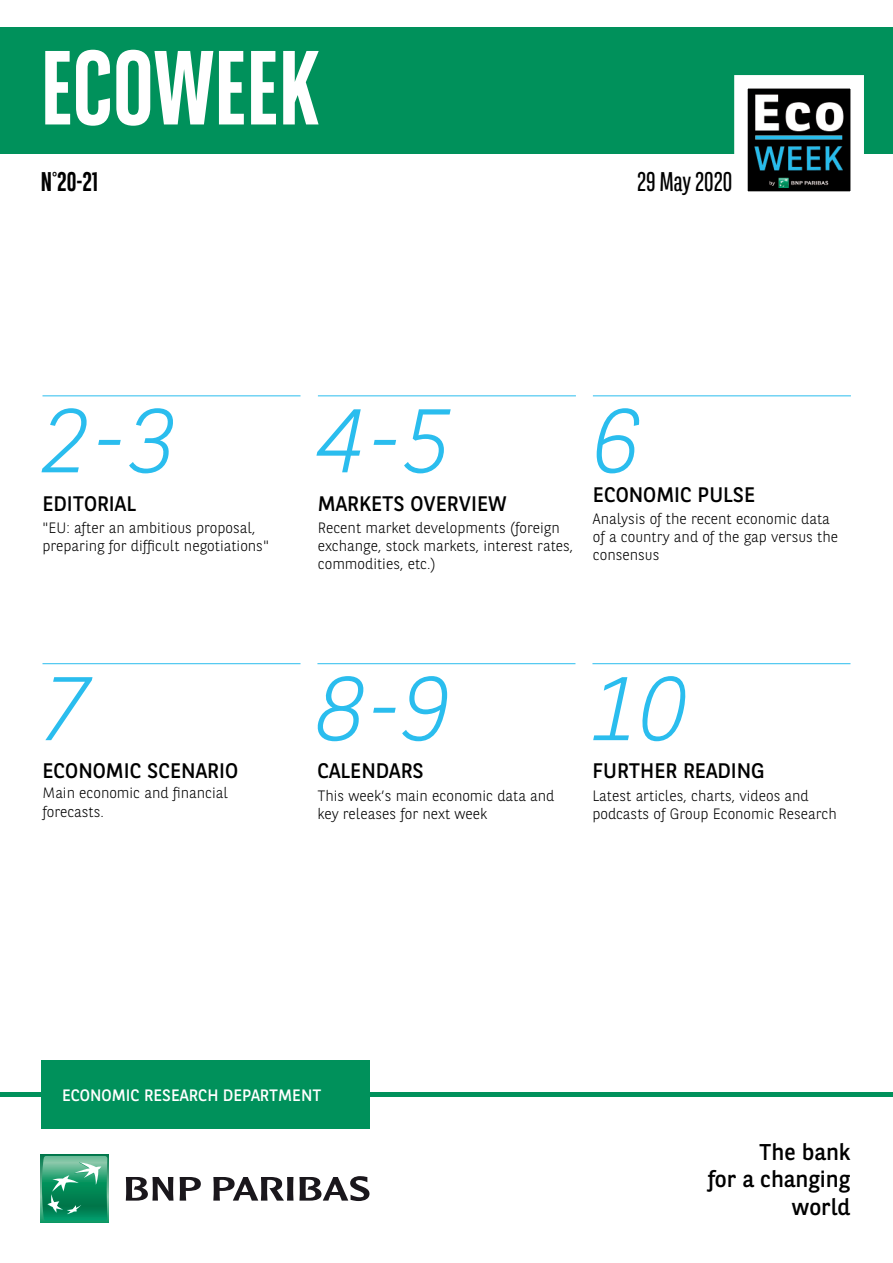
<style>
.page{position:relative;width:893px;height:1263px;background:#fff}
.page>*{position:absolute;margin:0;border:0;box-sizing:border-box;transform-origin:0 0}
.t1{font:700 105px "BNPP Sans Condensed";color:#fff}
.t2{font:italic 300 90px "BNPP Sans";color:#2abdee}
.t3{font:27px "BNPP Sans Condensed";color:#000}
.t4{font:700 27px "BNPP Sans Condensed";color:#000}
.t5{font:22.8px/27.3px "BNPP Sans";color:#000;text-align:right}
.t6{font:21px "BNPP Sans";color:#000}
.t7{font:16.5px "BNPP Sans";color:#fff}
.t8{font:300 15px/18px "BNPP Sans";color:#000}
</style>
<div class="page">
<div style="left:1px;top:27px;width:892px;height:127px;background:#00915b"></div>
<hr style="left:0;top:1093px;width:893px;height:4px;background:#00915b">
<svg style="left:41px;top:1155px;width:68px;height:68px"></svg>
<svg style="left:42px;top:1156px;width:65px;height:64px;background:#35a178"></svg>
<svg style="left:126px;top:1177px;width:47px;height:23px"></svg>
<svg style="left:180px;top:1177px;width:21px;height:23px"></svg>
<svg style="left:213px;top:1176px;width:156px;height:25px"></svg>
<svg style="left:734px;top:75px;width:130px;height:117px;background:#6e7a7d"></svg>
<div style="left:41px;top:1061px;width:328px;height:68px;background:#00915b"></div>
<hr style="left:42px;top:395px;width:258px;height:1px;background:#2abdee">
<hr style="left:42px;top:663px;width:258px;height:1px;background:#2abdee">
<hr style="left:317px;top:663px;width:258px;height:1px;background:#2abdee">
<hr style="left:592px;top:663px;width:258px;height:1px;background:#2abdee">
<hr style="left:318px;top:395px;width:258px;height:1px;background:#2abdee">
<hr style="left:593px;top:395px;width:258px;height:1px;background:#2abdee">
<h1 class="t1" style="left:41px;top:27px;width:280px">ECOWEEK</h1>
<h3 class="t4" style="left:41px;top:166px;width:59px">N°20-21</h3>
<h3 class="t3" style="left:637px;top:165px;width:97px">29 May 2020</h3>
<h2 class="t2" style="left:42px;top:379px;width:136px">2-3</h2>
<h3 class="t6" style="left:42px;top:489px;width:95px">EDITORIAL</h3>
<p class="t8" style="left:42px;top:518px;width:228px">"EU: after an ambitious proposal, preparing for difficult negotiations"</p>
<h2 class="t2" style="left:42px;top:647px;width:49px">7</h2>
<h3 class="t6" style="left:42px;top:757px;width:197px">ECONOMIC SCENARIO</h3>
<p class="t8" style="left:42px;top:782px;width:187px;line-height:19.2px">Main economic and financial forecasts.</p>
<h2 class="t2" style="left:318px;top:379px;width:136px">4-5</h2>
<h3 class="t6" style="left:318px;top:489px;width:190px">MARKETS OVERVIEW</h3>
<p class="t8" style="left:318px;top:518px;width:257px">Recent market developments (foreign exchange, stock markets, interest rates, commodities, etc.)</p>
<h2 class="t2" style="left:593px;top:379px;width:49px">6</h2>
<h3 class="t6" style="left:593px;top:480px;width:164px">ECONOMIC PULSE</h3>
<p class="t8" style="left:593px;top:509px;width:247px">Analysis of the recent economic data of a country and of the gap versus the consensus</p>
<h2 class="t2" style="left:317px;top:647px;width:136px">8-9</h2>
<h3 class="t6" style="left:317px;top:757px;width:108px">CALENDARS</h3>
<p class="t8" style="left:317px;top:786px;width:239px">This week’s main economic data and key releases for next week</p>
<h2 class="t2" style="left:592px;top:647px;width:97px">10</h2>
<h3 class="t6" style="left:592px;top:757px;width:174px">FURTHER READING</h3>
<p class="t8" style="left:592px;top:786px;width:246px">Latest articles, charts, videos and podcasts of Group Economic Research</p>
<p class="t7" style="left:62px;top:1084px;width:261px">ECONOMIC RESEARCH DEPARTMENT</p>
<h3 class="t5" style="left:708px;top:1137px;width:144px">The bank<br>for a changing world</h3>
</div>
